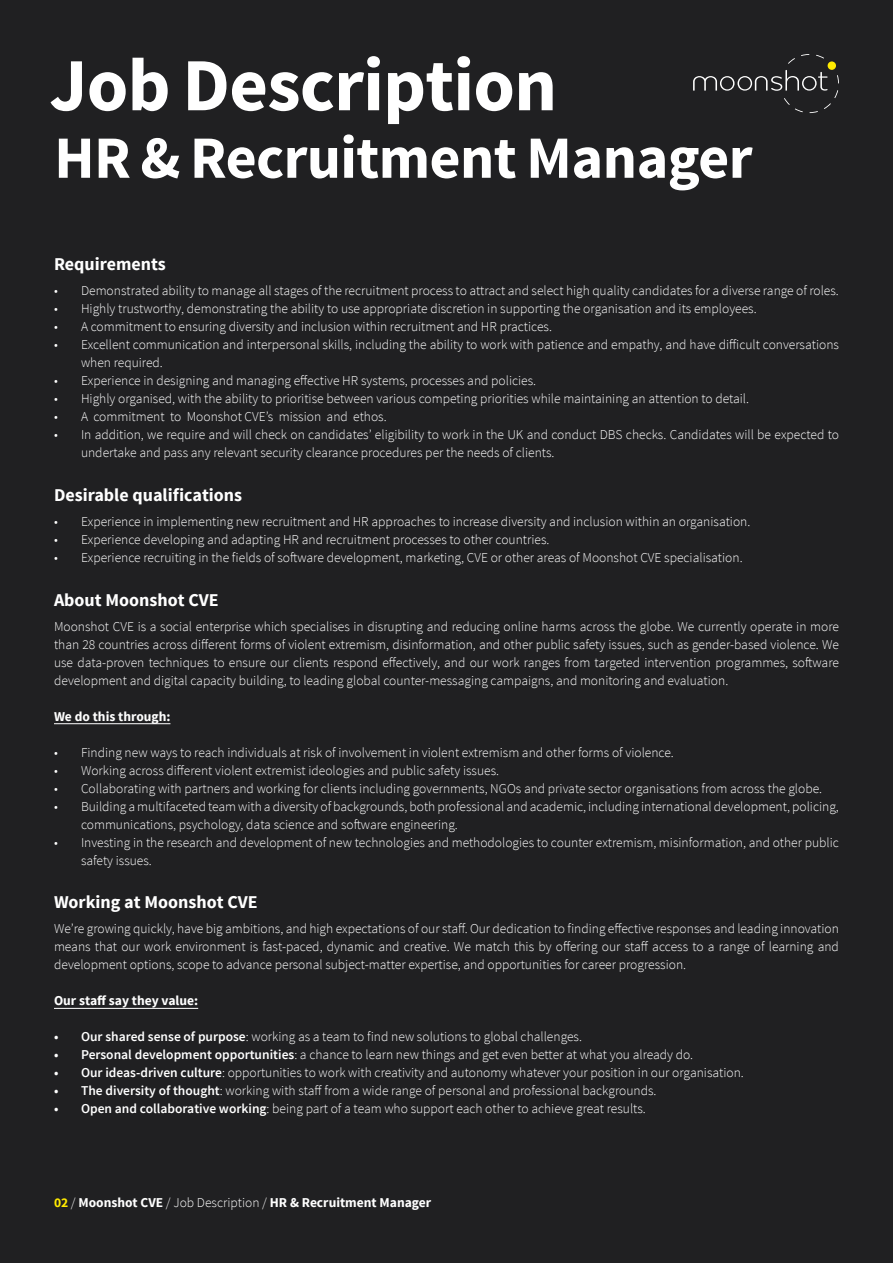
<style>
.page{position:relative;width:893px;height:1263px;background:#202022}
.page>*{position:absolute;margin:0;border:0;box-sizing:border-box;transform-origin:0 0}
.t1{font:700 75px "Source Sans Pro";letter-spacing:-.01em;color:#fff}
.t2{font:700 60px "Source Sans Pro";letter-spacing:-.01em;color:#fff}
.t3{font:700 18px "Source Sans Pro";color:#fff}
.t4{font:300 13.5px/18px "Source Sans Pro";color:#fff}
.t5{font:700 13.5px "Source Sans Pro";color:#fff}
.s1{font-weight:600}
.s2{color:#ffea00}
.s3{font-weight:300}
</style>
<div class="page">
<hr style="left:54px;top:723px;width:116px;height:1px;background:#fff">
<hr style="left:54px;top:1008px;width:144px;height:1px;background:#fff">
<svg style="left:693px;top:54px;width:146px;height:59px"></svg>
<h1 class="t1" style="left:49px;top:37px;width:509px">Job Description</h1>
<h2 class="t2" style="left:54px;top:119px;width:700px">HR &amp; Recruitment Manager</h2>
<h3 class="t3" style="left:54px;top:253px;width:113px">Requirements</h3>
<p class="t4" style="left:54px;top:282px;width:786px">• Demonstrated ability to manage all stages of the recruitment process to attract and select high quality candidates for a diverse range of roles.</p>
<p class="t4" style="left:54px;top:300px;width:704px">• Highly trustworthy, demonstrating the ability to use appropriate discretion in supporting the organisation and its employees.</p>
<p class="t4" style="left:54px;top:318px;width:499px">• A commitment to ensuring diversity and inclusion within recruitment and HR practices.</p>
<p class="t4" style="left:81px;top:336px;width:759px;text-indent:-27px">• Excellent communication and interpersonal skills, including the ability to work with patience and empathy, and have difficult conversations when required.</p>
<p class="t4" style="left:54px;top:372px;width:484px">• Experience in designing and managing effective HR systems, processes and policies.</p>
<p class="t4" style="left:54px;top:390px;width:697px">• Highly organised, with the ability to prioritise between various competing priorities while maintaining an attention to detail.</p>
<p class="t4" style="left:54px;top:408px;width:334px">• A commitment to Moonshot CVE’s mission and ethos.</p>
<p class="t4" style="left:81px;top:426px;width:759px;text-indent:-27px">• In addition, we require and will check on candidates’ eligibility to work in the UK and conduct DBS checks. Candidates will be expected to undertake and pass any relevant security clearance procedures per the needs of clients.</p>
<h3 class="t3" style="left:54px;top:483px;width:190px">Desirable qualifications</h3>
<p class="t4" style="left:54px;top:513px;width:698px">• Experience in implementing new recruitment and HR approaches to increase diversity and inclusion within an organisation.</p>
<p class="t4" style="left:54px;top:531px;width:497px">• Experience developing and adapting HR and recruitment processes to other countries.</p>
<p class="t4" style="left:54px;top:549px;width:690px">• Experience recruiting in the fields of software development, marketing, CVE or other areas of Moonshot CVE specialisation.</p>
<h3 class="t3" style="left:54px;top:588px;width:166px">About Moonshot CVE</h3>
<p class="t4" style="left:54px;top:617px;width:787px;text-align:justify">Moonshot CVE is a social enterprise which specialises in disrupting and reducing online harms across the globe. We currently operate in more than 28 countries across different forms of violent extremism, disinformation, and other public safety issues, such as gender-based violence. We use data-proven techniques to ensure our clients respond effectively, and our work ranges from targeted intervention programmes, software development and digital capacity building, to leading global counter-messaging campaigns, and monitoring and evaluation.</p>
<p class="t5" style="left:54px;top:707px;width:118px">We do this through:</p>
<p class="t4" style="left:54px;top:743px;width:621px">• Finding new ways to reach individuals at risk of involvement in violent extremism and other forms of violence.</p>
<p class="t4" style="left:54px;top:761px;width:447px">• Working across different violent extremist ideologies and public safety issues.</p>
<p class="t4" style="left:54px;top:779px;width:770px">• Collaborating with partners and working for clients including governments, NGOs and private sector organisations from across the globe.</p>
<p class="t4" style="left:81px;top:797px;width:759px;text-indent:-27px">• Building a multifaceted team with a diversity of backgrounds, both professional and academic, including international development, policing, communications, psychology, data science and software engineering.</p>
<p class="t4" style="left:81px;top:833px;width:759px;text-indent:-27px">• Investing in the research and development of new technologies and methodologies to counter extremism, misinformation, and other public safety issues.</p>
<h3 class="t3" style="left:54px;top:891px;width:205px">Working at Moonshot CVE</h3>
<p class="t4" style="left:54px;top:920px;width:786px;text-align:justify">We’re growing quickly, have big ambitions, and high expectations of our staff. Our dedication to finding effective responses and leading innovation means that our work environment is fast-paced, dynamic and creative. We match this by offering our staff access to a range of learning and development options, scope to advance personal subject-matter expertise, and opportunities for career progression.</p>
<p class="t5" style="left:54px;top:992px;width:146px">Our staff say they value:</p>
<p class="t4" style="left:54px;top:1028px;width:529px"><span class="s1">• Our shared sense of purpose</span>: working as a team to find new solutions to global challenges.</p>
<p class="t4" style="left:54px;top:1046px;width:641px"><span class="s1">• Personal development opportunities</span>: a chance to learn new things and get even better at what you already do.</p>
<p class="t4" style="left:54px;top:1064px;width:691px"><span class="s1">• Our ideas-driven culture</span>: opportunities to work with creativity and autonomy whatever your position in our organisation.</p>
<p class="t4" style="left:54px;top:1082px;width:604px"><span class="s1">• The diversity of thought</span>: working with staff from a wide range of personal and professional backgrounds.</p>
<p class="t4" style="left:54px;top:1100px;width:593px"><span class="s1">• Open and collaborative working</span>: being part of a team who support each other to achieve great results.</p>
<p class="t5" style="left:54px;top:1193px;width:379px"><span class="s2">02</span> <span class="s3">/</span> Moonshot CVE <span class="s3">/ Job Description /</span> HR &amp; Recruitment Manager</p>
</div>
